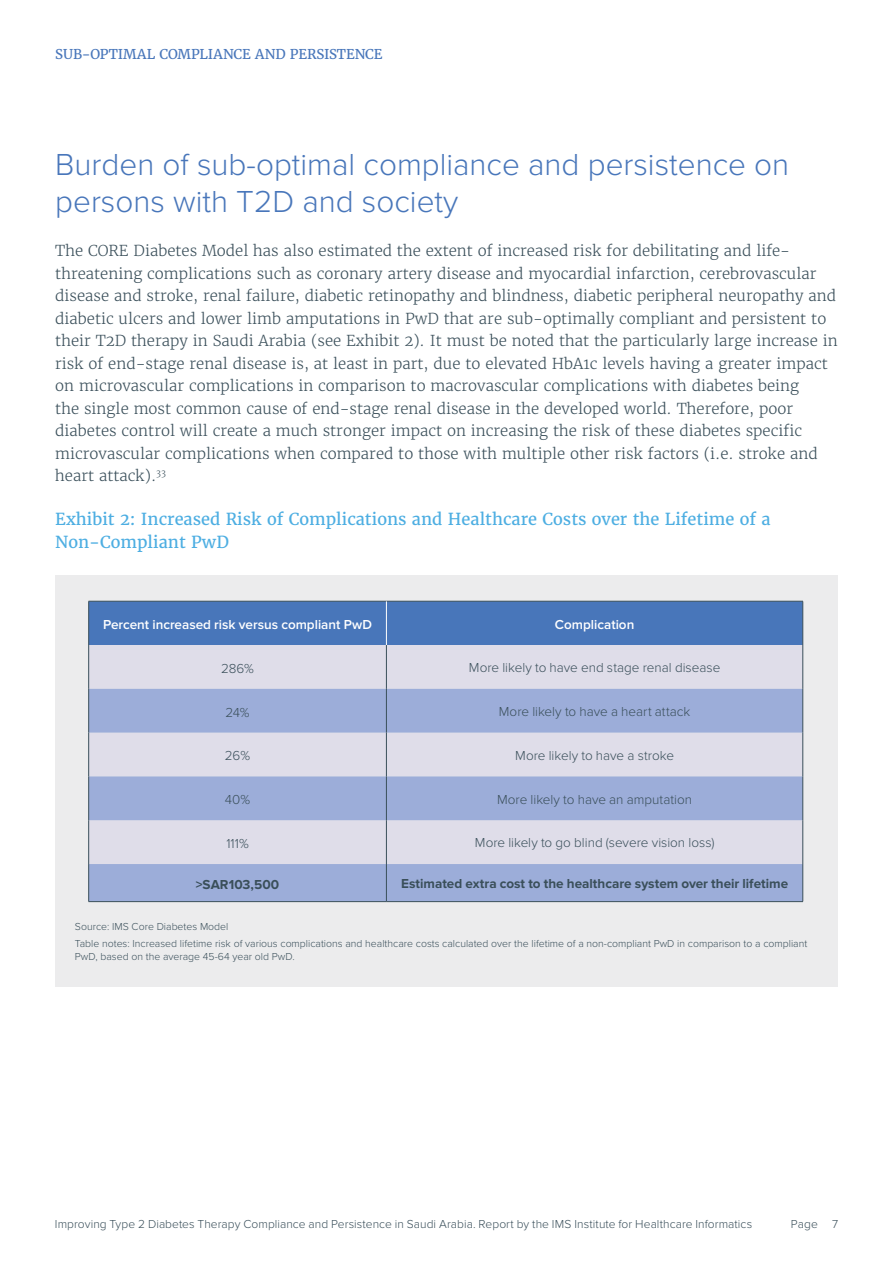
<style>
.page{position:relative;width:893px;height:1263px;background:#fff}
.page>*{position:absolute;margin:0;border:0;box-sizing:border-box;transform-origin:0 0}
.t1{font:300 31.5px/37.5px "Proxima Nova";color:#4876ba}
.t2{font:16.5px/22.5px "Merriweather";color:#4daee2}
.t3{font:300 15px/22.5px "Merriweather";color:#3a4f5a}
.t4{font:300 13.5px "Proxima Nova";color:#3a4f5a}
.t5{font:700 13.5px "Proxima Nova";color:#3a4f5a}
.t6{font:600 13.5px "Proxima Nova";color:#fff}
.t7{font:13.5px "Merriweather";letter-spacing:-.01em;color:#4876ba}
.t8{font:300 12px "Proxima Nova";letter-spacing:.005em;color:#3a4f5a}
.t9{font:300 10.5px/13.5px "Proxima Nova";color:#3a4f5a}
</style>
<div class="page">
<div style="left:55px;top:575px;width:783px;height:412px;background:#ececed"></div>
<div style="left:89px;top:602px;width:713px;height:43px;background:#4876ba"></div>
<div style="left:89px;top:645px;width:713px;height:44px;background:#dfdde9"></div>
<svg style="left:89px;top:689px;width:713px;height:212px;fill:#9cadd9"></svg>
<hr style="left:88px;top:645px;width:1px;height:44px;background:#3a4f5a">
<hr style="left:386px;top:645px;width:1px;height:44px;background:#3a4f5a">
<hr style="left:802px;top:645px;width:1px;height:44px;background:#3a4f5a">
<hr style="left:88px;top:733px;width:1px;height:43px;background:#3a4f5a">
<hr style="left:386px;top:733px;width:1px;height:43px;background:#3a4f5a">
<hr style="left:802px;top:733px;width:1px;height:43px;background:#3a4f5a">
<hr style="left:88px;top:820px;width:1px;height:44px;background:#3a4f5a">
<hr style="left:386px;top:820px;width:1px;height:44px;background:#3a4f5a">
<hr style="left:802px;top:820px;width:1px;height:44px;background:#3a4f5a">
<hr style="left:88px;top:864px;width:1px;height:37px;background:#3a4f5a">
<hr style="left:386px;top:864px;width:1px;height:37px;background:#3a4f5a">
<hr style="left:802px;top:864px;width:1px;height:37px;background:#3a4f5a">
<hr style="left:88px;top:901px;width:298px;height:1px;background:#3a4f5a">
<hr style="left:386px;top:901px;width:417px;height:1px;background:#3a4f5a">
<hr style="left:88px;top:601px;width:298px;height:1px;background:#3a4f5a">
<hr style="left:88px;top:601px;width:1px;height:44px;background:#3a4f5a">
<hr style="left:386px;top:601px;width:417px;height:1px;background:#3a4f5a">
<hr style="left:802px;top:601px;width:1px;height:44px;background:#3a4f5a">
<hr style="left:386px;top:601px;width:1px;height:44px;background:#fff">
<hr style="left:88px;top:776px;width:1px;height:44px;background:#3a4f5a">
<hr style="left:386px;top:776px;width:1px;height:44px;background:#3a4f5a">
<hr style="left:802px;top:776px;width:1px;height:44px;background:#3a4f5a">
<hr style="left:88px;top:689px;width:1px;height:44px;background:#3a4f5a">
<hr style="left:386px;top:689px;width:1px;height:44px;background:#3a4f5a">
<hr style="left:802px;top:689px;width:1px;height:44px;background:#3a4f5a">
<p class="t7" style="left:55px;top:46px;width:329px">SUB-OPTIMAL COMPLIANCE AND PERSISTENCE</p>
<h1 class="t1" style="left:55px;top:146px;width:735px">Burden of sub-optimal compliance and persistence on persons with T2D and society</h1>
<p class="t3" style="left:55px;top:240px;width:784px">The CORE Diabetes Model has also estimated the extent of increased risk for debilitating and life&shy;threatening complications such as coronary artery disease and myocardial infarction, cerebrovascular disease and stroke, renal failure, diabetic retinopathy and blindness, diabetic peripheral neuropathy and diabetic ulcers and lower limb amputations in PwD that are sub-optimally compliant and persistent to their T2D therapy in Saudi Arabia (see Exhibit 2). It must be noted that the particularly large increase in risk of end-stage renal disease is, at least in part, due to elevated HbA1c levels having a greater impact on microvascular complications in comparison to macrovascular complications with diabetes being<br>the single most common cause of end-stage renal disease in the developed world. Therefore, poor diabetes control will create a much stronger impact on increasing the risk of these diabetes specific microvascular complications when compared to those with multiple other risk factors (i.e. stroke and heart attack).<sup>33</sup></p>
<p class="t2" style="left:55px;top:508px;width:717px">Exhibit 2: Increased Risk of Complications and Healthcare Costs over the Lifetime of a<br>Non-Compliant PwD</p>
<p class="t6" style="left:103px;top:616px;width:271px">Percent increased risk versus compliant PwD</p>
<p class="t6" style="left:555px;top:616px;width:81px">Complication</p>
<p class="t4" style="left:221px;top:660px;width:34px">286%</p>
<p class="t4" style="left:469px;top:660px;width:253px">More likely to have end stage renal disease</p>
<p class="t4" style="left:226px;top:704px;width:25px">24%</p>
<p class="t4" style="left:499px;top:704px;width:193px">More likely to have a heart attack</p>
<p class="t4" style="left:225px;top:748px;width:27px">26%</p>
<p class="t4" style="left:515px;top:748px;width:160px">More likely to have a stroke</p>
<p class="t4" style="left:225px;top:792px;width:27px">40%</p>
<p class="t4" style="left:497px;top:791px;width:197px">More likely to have an amputation</p>
<p class="t4" style="left:226px;top:836px;width:24px">111%</p>
<p class="t4" style="left:475px;top:835px;width:241px">More likely to go blind (severe vision loss)</p>
<p class="t5" style="left:196px;top:876px;width:85px">&gt;SAR103,500</p>
<p class="t5" style="left:401px;top:876px;width:388px">Estimated extra cost to the healthcare system over their lifetime</p>
<p class="t9" style="left:75px;top:920px;width:155px">Source: IMS Core Diabetes Model</p>
<p class="t9" style="left:75px;top:937px;width:734px">Table notes: Increased lifetime risk of various complications and healthcare costs calculated over the lifetime of a non-compliant PwD in comparison to a compliant<br>PwD, based on the average 45-64 year old PwD.</p>
<p class="t8" style="left:55px;top:1217px;width:699px">Improving Type 2 Diabetes Therapy Compliance and Persistence in Saudi Arabia. Report by the IMS Institute for Healthcare Informatics</p>
<p class="t8" style="left:791px;top:1217px;width:49px">Page 7</p>
</div>
